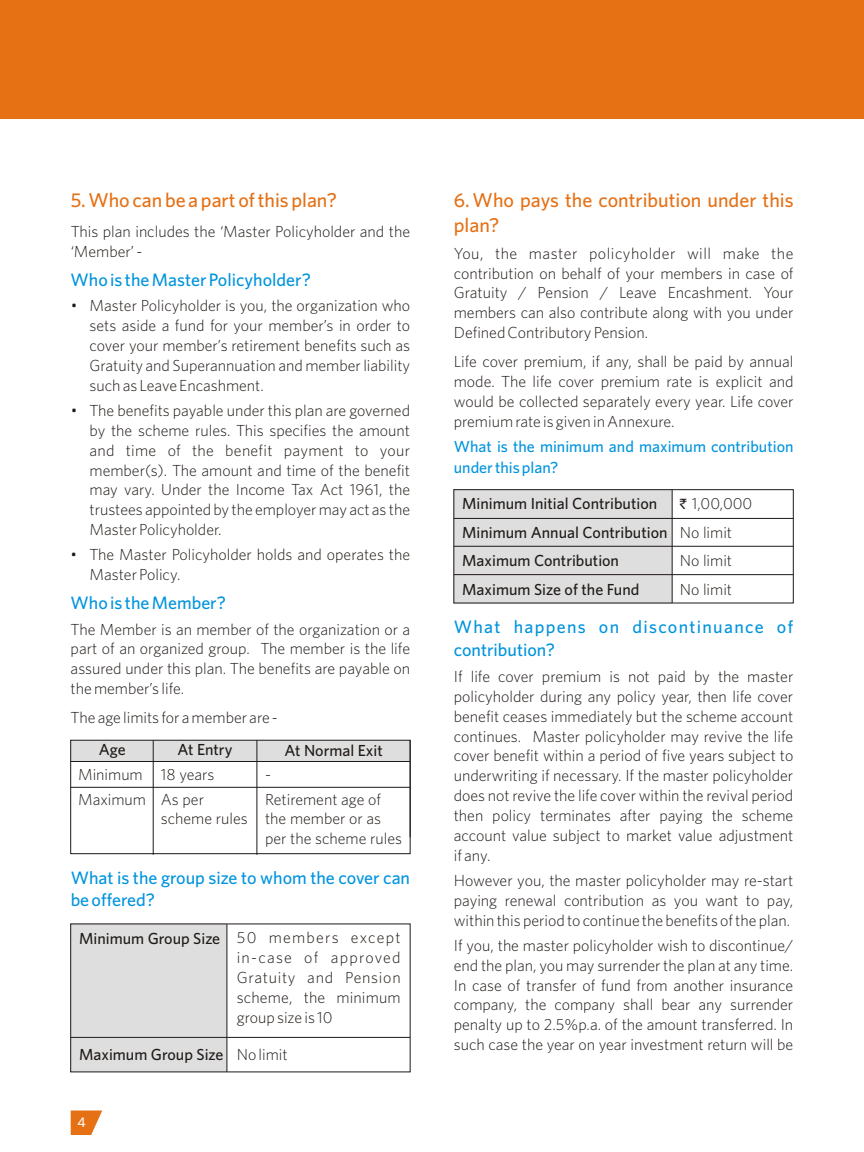
<style>
.page{position:relative;width:864px;height:1152px;background:#fff}
.page>*{position:absolute;margin:0;border:0;box-sizing:border-box;transform-origin:0 0}
.t1{font:700 20px/25.4px "Whitney";color:#e67014}
.t2{font:700 18px/22.8px "Whitney";color:#0094de}
.t3{font:700 18px/22.8px "Whitney";letter-spacing:.07em;color:#0094de}
.t4{font:16px/19.8px "Whitney";color:#1f1a17;text-align:justify}
.t5{font:700 16px/28.2px "Whitney";color:#1f1a17}
.t6{font:700 16px/20.2px "Whitney";color:#0094de}
.t7{font:700 14px "Whitney";color:#fff}
.s1{font-weight:700}
.s2{font-weight:400}
.s3{font-family:"Rupee Foradian";font-weight:400;font-size:14px}
</style>
<div class="page">
<div style="left:0;top:0;width:864px;height:119px;background:#e67014"></div>
<svg style="left:71px;top:1111px;width:31px;height:24px"></svg>
<div style="left:71px;top:740px;width:339px;height:22px;background:#dedede"></div>
<div style="left:70px;top:740px;width:340px;height:114px;border:1px solid #1f1a17"></div>
<hr style="left:153px;top:740px;width:1px;height:115px;background:#1f1a17">
<hr style="left:71px;top:761px;width:339px;height:1px;background:#1f1a17">
<hr style="left:71px;top:787px;width:339px;height:1px;background:#1f1a17">
<hr style="left:257px;top:740px;width:1px;height:115px;background:#1f1a17">
<hr style="left:410px;top:740px;width:1px;height:97px;background:#1f1a17">
<div style="left:71px;top:924px;width:156px;height:148px;background:#dedede"></div>
<hr style="left:227px;top:924px;width:1px;height:148px;background:#1f1a17">
<hr style="left:71px;top:1037px;width:339px;height:1px;background:#1f1a17">
<div style="left:454px;top:490px;width:218px;height:113px;background:#dedede"></div>
<div style="left:454px;top:489px;width:340px;height:114px;border:1px solid #1f1a17"></div>
<hr style="left:672px;top:490px;width:1px;height:113px;background:#1f1a17">
<hr style="left:454px;top:518px;width:339px;height:1px;background:#1f1a17">
<hr style="left:454px;top:546px;width:339px;height:1px;background:#1f1a17">
<hr style="left:454px;top:574px;width:339px;height:1px;background:#1f1a17">
<p class="t1" style="left:71px;top:189px;width:268px">5. Who can be a part of this plan?</p>
<p class="t4" style="left:71px;top:223px;width:341px">This plan includes the ‘Master Policyholder and the ‘Member’ -</p>
<p class="t2" style="left:71px;top:269px;width:242px">Who is the Master Policyholder?</p>
<p class="t4" style="left:90px;top:297px;width:322px;text-indent:-19px">• Master Policyholder is you, the organization who sets aside a fund for your member’s in order to cover your member’s retirement benefits such as Gratuity and Superannuation and member liability such as Leave Encashment.</p>
<p class="t4" style="left:90px;top:402px;width:322px;text-indent:-19px">• The benefits payable under this plan are governed by the scheme rules. This specifies the amount and time of the benefit payment to your member(s). The amount and time of the benefit may vary. Under the Income Tax Act 1961, the trustees appointed by the employer may act as the Master Policyholder.</p>
<p class="t4" style="left:90px;top:546px;width:322px;text-indent:-19px">• The Master Policyholder holds and operates the<br>Master Policy.</p>
<p class="t4" style="left:71px;top:620px;width:341px">The Member is an member of the organization or a part of an organized group. The member is the life assured under this plan. The benefits are payable on the member’s life.</p>
<p class="t4" style="left:71px;top:709px;width:209px">The age limits for a member are -</p>
<p class="t2" style="left:71px;top:592px;width:157px">Who is the Member?</p>
<p class="t5" style="left:99px;top:737px;width:28px">Age</p>
<p class="t5" style="left:178px;top:737px;width:56px">At Entry</p>
<p class="t5" style="left:284px;top:737px;width:100px">At Normal Exit</p>
<p class="t4" style="left:78px;top:766px;width:138px">Minimum 18 years</p>
<p class="t4" style="left:265px;top:766px;width:7px">-</p>
<p class="t4" style="left:161px;top:790px;width:88px;text-indent:-83px">Maximum As per scheme rules</p>
<p class="t4" style="left:265px;top:790px;width:139px;text-align:left">Retirement age of the member or as per the scheme rules</p>
<p class="t2" style="left:71px;top:867px;width:341px">What is the group size to whom the cover can be offered?</p>
<p class="t4" style="left:237px;top:930px;width:165px;text-indent:-158px"><span class="s1">Minimum Group Size</span> 50 members except in-case of approved Gratuity and Pension scheme, the minimum group size is 10</p>
<p class="t5" style="left:79px;top:1041px;width:210px">Maximum Group Size <span class="s2">No limit</span></p>
<p class="t7" style="left:77px;top:1117px;width:10px">4</p>
<p class="t1" style="left:454px;top:189px;width:341px">6.Who pays the contribution under this plan?</p>
<p class="t4" style="left:454px;top:245px;width:341px">You, the master policyholder will make the contribution on behalf of your members in case of Gratuity / Pension / Leave Encashment. Your members can also contribute along with you under Defined Contributory Pension.</p>
<p class="t4" style="left:454px;top:353px;width:341px">Life cover premium, if any, shall be paid by annual mode. The life cover premium rate is explicit and would be collected separately every year. Life cover premium rate is given in Annexure.</p>
<p class="t6" style="left:454px;top:438px;width:341px">What is the minimum and maximum contribution under this plan?</p>
<p class="t5" style="left:462px;top:491px;width:197px">Minimum Initial Contribution</p>
<p class="t5" style="left:462px;top:491px;width:292px;text-indent:218px"><span class="s3">`</span> <span class="s2">1,00,000<br></span>Minimum Annual Contribution <span class="s2">No limit<br></span>Maximum Contribution</p>
<p class="t4" style="left:680px;top:551px;width:54px">No limit</p>
<p class="t5" style="left:462px;top:576px;width:179px">Maximum Size of the Fund</p>
<p class="t4" style="left:680px;top:580px;width:54px">No limit</p>
<p class="t3" style="left:454px;top:617px;width:341px">What happens on discontinuance of contribution?</p>
<p class="t4" style="left:454px;top:668px;width:341px">If life cover premium is not paid by the master policyholder during any policy year, then life cover benefit ceases immediately but the scheme account continues. Master policyholder may revive the life cover benefit within a period of five years subject to underwriting if necessary. If the master policyholder does not revive the life cover within the revival period then policy terminates after paying the scheme account value subject to market value adjustment if any.</p>
<p class="t4" style="left:454px;top:872px;width:341px">However you, the master policyholder may re-start paying renewal contribution as you want to pay, within this period to continue the benefits of the plan.</p>
<p class="t4" style="left:454px;top:937px;width:341px">If you, the master policyholder wish to discontinue/ end the plan, you may surrender the plan at any time.<br>In case of transfer of fund from another insurance company, the company shall bear any surrender penalty up to 2.5%p.a. of the amount transferred. In such case the year on year investment return will be</p>
</div>
